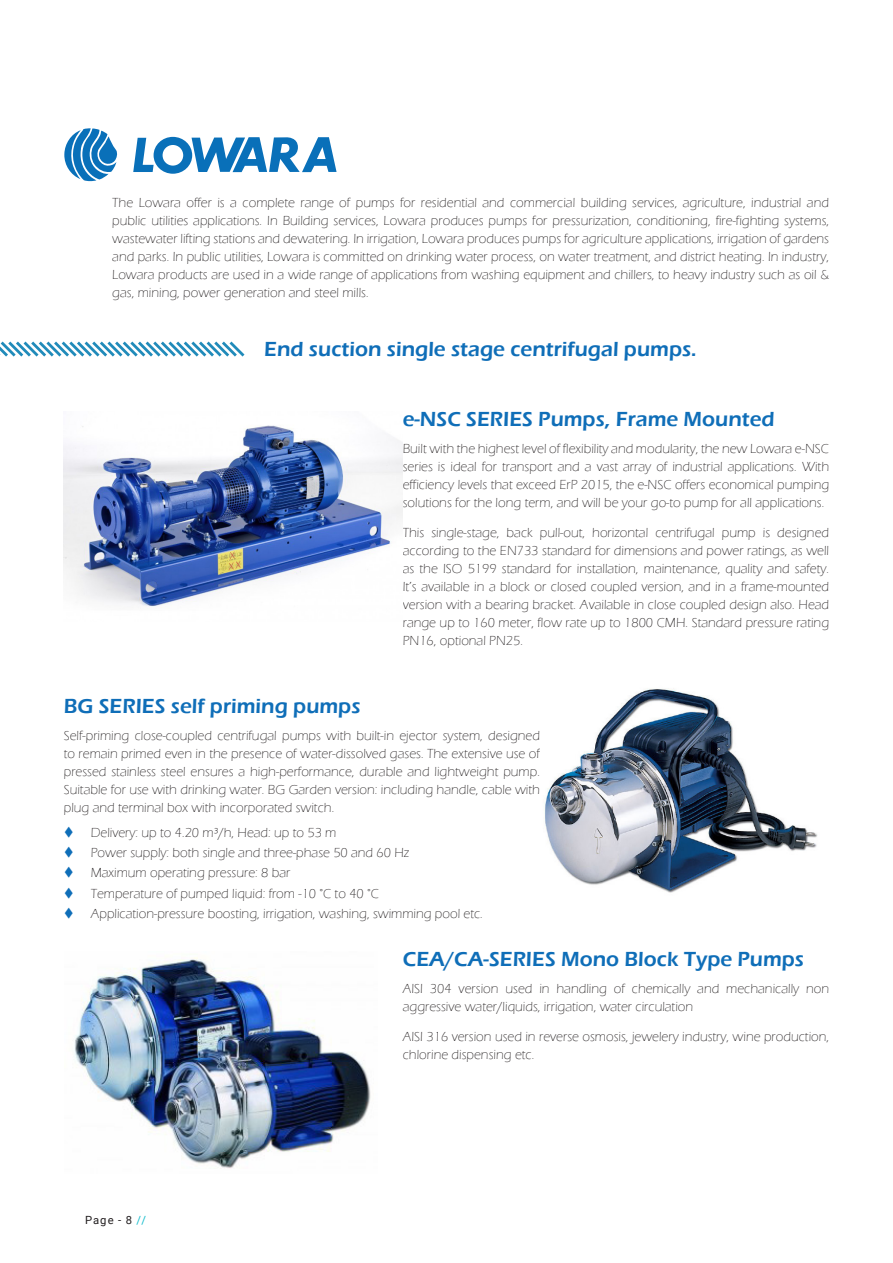
<style>
.page{position:relative;width:893px;height:1263px;background:#fff}
.page>*{position:absolute;margin:0;border:0;box-sizing:border-box;transform-origin:0 0}
.Body_Heading_Lowara{font:600 21px "Eras ITC";color:#0f6eb8}
.Main_NEW_Body{font:300 13.5px/18px "Eras ITC";color:#231f20;text-align:justify}
.bullet_4{font:300 13.5px "Eras ITC";color:#231f20}
.t1{font:11.25px "Roboto";color:#231f20}
.s1{color:#14bccc}
</style>
<div class="page">
<svg style="left:64px;top:128px;width:54px;height:53px"></svg>
<svg style="left:133px;top:137px;width:204px;height:37px"></svg>
<img style="left:64px;top:425px;width:339px;height:183px">
<img style="left:545px;top:689px;width:273px;height:204px">
<img style="left:74px;top:957px;width:297px;height:212px">
<svg style="left:0;top:341px;width:245px;height:16px"></svg>
<p class="Main_NEW_Body" style="left:112px;top:193px;width:718px">The Lowara offer is a complete range of pumps for residential and commercial building services, agriculture, industrial and public utilities applications. In Building services, Lowara produces pumps for pressurization, conditioning, fire-fighting systems, wastewater lifting stations and dewatering. In irrigation, Lowara produces pumps for agriculture applications, irrigation of gardens and parks. In public utilities, Lowara is committed on drinking water process, on water treatment, and district heating. In industry, Lowara products are used in a wide range of applications from washing equipment and chillers, to heavy industry such as oil &amp; gas, mining, power generation and steel mills.</p>
<h1 class="Body_Heading_Lowara" style="left:264px;top:337px;width:434px">End suction single stage centrifugal pumps.</h1>
<h1 class="Body_Heading_Lowara" style="left:403px;top:407px;width:373px">e-NSC SERIES Pumps, Frame Mounted</h1>
<p class="Main_NEW_Body" style="left:403px;top:439px;width:428px">Built with the highest level of flexibility and modularity, the new Lowara e-NSC series is ideal for transport and a vast array of industrial applications. With efficiency levels that exceed ErP 2015, the e-NSC offers economical pumping solutions for the long term, and will be your go-to pump for all applications.</p>
<p class="Main_NEW_Body" style="left:403px;top:524px;width:428px">This single-stage, back pull-out, horizontal centrifugal pump is designed according to the EN733 standard for dimensions and power ratings, as well as the ISO 5199 standard for installation, maintenance, quality and safety.<br>It’s available in a block or closed coupled version, and in a frame-mounted version with a bearing bracket. Available in close coupled design also. Head range up to 160 meter, flow rate up to 1800 CMH. Standard pressure rating PN16, optional PN25.</p>
<h1 class="Body_Heading_Lowara" style="left:64px;top:694px;width:298px">BG SERIES self priming pumps</h1>
<p class="Main_NEW_Body" style="left:64px;top:726px;width:478px">Self-priming close-coupled centrifugal pumps with built-in ejector system, designed to remain primed even in the presence of water-dissolved gases. The extensive use of pressed stainless steel ensures a high-performance, durable and lightweight pump.<br>Suitable for use with drinking water. BG Garden version: including handle, cable with plug and terminal box with incorporated switch.</p>
<h1 class="bullet_4" style="left:91px;top:824px;width:247px">Delivery: up to 4.20 m³/h, Head: up to 53 m</h1>
<h1 class="bullet_4" style="left:91px;top:845px;width:320px">Power supply: both single and three-phase 50 and 60 Hz</h1>
<h1 class="bullet_4" style="left:91px;top:865px;width:201px">Maximum operating pressure: 8 bar</h1>
<h1 class="bullet_4" style="left:91px;top:886px;width:290px">Temperature of pumped liquid: from -10 °C to 40 °C</h1>
<h1 class="bullet_4" style="left:91px;top:906px;width:394px">Application-pressure boosting, irrigation, washing, swimming pool etc.</h1>
<p class="t1" style="left:85px;top:1212px;width:62px">Page - 8 <span class="s1">//</span></p>
<h1 class="Body_Heading_Lowara" style="left:403px;top:947px;width:403px">CEA/CA-SERIES Mono Block Type Pumps</h1>
<p class="Main_NEW_Body" style="left:403px;top:979px;width:428px">AISI 304 version used in handling of chemically and mechanically non aggressive water/liquids, irrigation, water circulation</p>
<p class="Main_NEW_Body" style="left:403px;top:1028px;width:428px">AISI 316 version used in reverse osmosis, jewelery industry, wine production, chlorine dispensing etc.</p>
</div>
